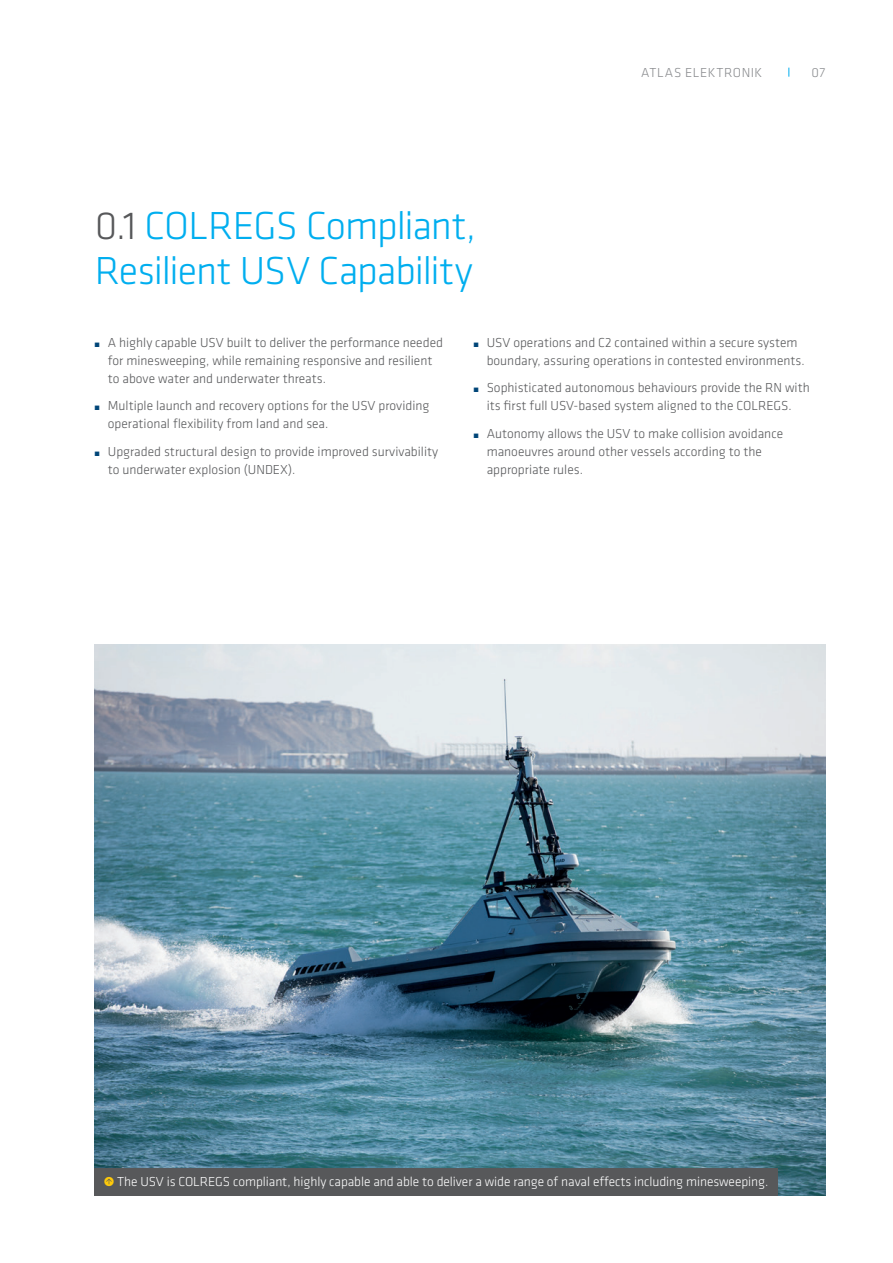
<style>
.page{position:relative;width:893px;height:1263px;background:#fff}
.page>*{position:absolute;margin:0;border:0;box-sizing:border-box;transform-origin:0 0}
.t1{font:300 40.5px/45.2px "Klavika";letter-spacing:-.025em;color:#00aeef}
.t2{font:300 13.5px/18px "Klavika";color:#57585a}
.t3{font:300 13.5px "Klavika";letter-spacing:-.005em;color:#fff}
.t4{font:300 13.5px "Klavika";letter-spacing:.04em;color:#87898c}
.s1{color:#57585a}
.s2{font-weight:400;font-size:9px;color:#004578}
.s3{color:#feca0a}
</style>
<div class="page">
<img style="left:95px;top:645px;width:730px;height:550px">
<div style="left:95px;top:1168px;width:683px;height:27px;background:#57585a"></div>
<h1 class="t1" style="left:95px;top:204px;width:382px"><span class="s1">0.1</span> COLREGS Compliant,<br>Resilient USV Capability</h1>
<p class="t4" style="left:641px;top:65px;width:122px">ATLAS ELEKTRONIK</p>
<p class="t4" style="left:811px;top:65px;width:15px">07</p>
<p class="t2" style="left:108px;top:334px;width:337px;text-indent:-14px"><span class="s2">˺</span> A highly capable USV built to deliver the performance needed for minesweeping, while remaining responsive and resilient to above water and underwater threats.</p>
<p class="t2" style="left:108px;top:397px;width:323px;text-indent:-14px"><span class="s2">˺</span> Multiple launch and recovery options for the USV providing operational flexibility from land and sea.</p>
<p class="t2" style="left:108px;top:442px;width:332px;text-indent:-14px"><span class="s2">˺</span> Upgraded structural design to provide improved survivability to underwater explosion (UNDEX).</p>
<p class="t2" style="left:487px;top:334px;width:319px;text-indent:-14px"><span class="s2">˺</span> USV operations and C2 contained within a secure system boundary, assuring operations in contested environments.</p>
<p class="t2" style="left:473px;top:379px;width:338px;text-align:center"><span class="s2">˺</span> Sophisticated autonomous behaviours provide the RN with its first full USV-based system aligned to the COLREGS.</p>
<p class="t2" style="left:487px;top:424px;width:298px;text-indent:-14px"><span class="s2">˺</span> Autonomy allows the USV to make collision avoidance manoeuvres around other vessels according to the appropriate rules.</p>
<p class="t3" style="left:104px;top:1174px;width:666px"><span class="s3">•</span> The USV is COLREGS compliant, highly capable and able to deliver a wide range of naval effects including minesweeping.</p>
</div>
